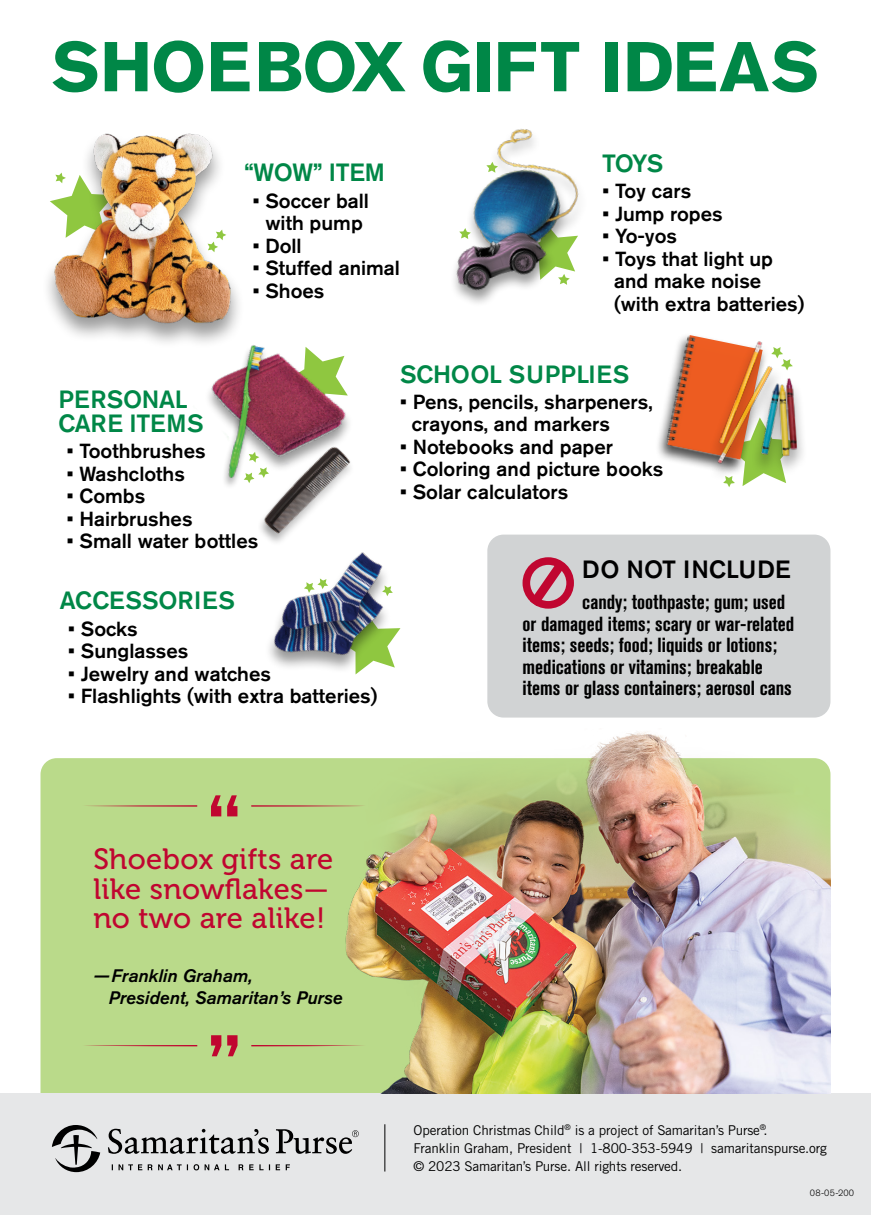
<style>
.page{position:relative;width:871px;height:1215px;background:#fff}
.page>*{position:absolute;margin:0;border:0;box-sizing:border-box;transform-origin:0 0}
.t1{font:700 69.75px "Akzidenz Grotesk BE";color:#008747}
.t2{font:29.25px/29.2px "Museo 500";letter-spacing:.01em;color:#c00630}
.t3{font:500 24.75px/24.8px "Akzidenz Grotesk BE";letter-spacing:-.01em;color:#008747}
.t4{font:500 24.75px "Akzidenz Grotesk BE";letter-spacing:.01em;color:#008747}
.t5{font:500 24.75px "Akzidenz Grotesk BE";color:#000}
.t6{font:500 20.25px/22.5px "Akzidenz Grotesk BE";color:#000}
.t7{font:700 condensed 20.25px/21.4px "Akzidenz Grotesk BE";color:#000}
.t8{font:italic 500 18px/22.5px "Akzidenz Grotesk BE";color:#000}
.t9{font:13.5px/18px "Trade Gothic LT Std";letter-spacing:-.01em;color:#000}
.t10{font:300 9px "Akzidenz Grotesk BE";letter-spacing:.01em;color:#000}
</style>
<div class="page">
<div style="left:40px;top:758px;width:272px;height:336px;background:#bada8a"></div>
<div style="left:0;top:1094px;width:871px;height:121px;background:#e6e7e8"></div>
<svg style="left:112px;top:1164px;width:178px;height:6px"></svg>
<svg style="left:52px;top:1125px;width:48px;height:47px"></svg>
<svg style="left:108px;top:1129px;width:251px;height:25px"></svg>
<hr style="left:384px;top:1124px;width:1px;height:48px;background:#000">
<svg style="left:211px;top:795px;width:26px;height:21px"></svg>
<svg style="left:83px;top:805px;width:114px;height:2px"></svg>
<hr style="left:251px;top:805px;width:115px;height:2px;background:#c00630;border-radius:50%">
<svg style="left:211px;top:1035px;width:26px;height:21px"></svg>
<svg style="left:251px;top:1045px;width:61px;height:1px"></svg>
<hr style="left:83px;top:1045px;width:114px;height:1px;background:#c00630;border-radius:50%">
<img style="left:312px;top:731px;width:518px;height:363px">
<img style="left:47px;top:133px;width:192px;height:206px">
<div style="left:487px;top:535px;width:343px;height:183px;background:#d1d3d4;border-radius:16px"></div>
<svg style="left:522px;top:557px;width:49px;height:52px"></svg>
<img style="left:471px;top:129px;width:108px;height:93px">
<img style="left:454px;top:213px;width:102px;height:90px">
<svg style="left:521px;top:222px;width:57px;height:63px"></svg>
<svg style="left:486px;top:162px;width:12px;height:11px"></svg>
<svg style="left:459px;top:228px;width:12px;height:11px"></svg>
<img style="left:260px;top:487px;width:74px;height:56px">
<img style="left:183px;top:328px;width:168px;height:159px">
<div style="left:222px;top:345px;width:47px;height:145px;background:#fff"></div>
<img style="left:193px;top:336px;width:101px;height:151px">
<svg style="left:244px;top:452px;width:25px;height:31px"></svg>
<div style="left:654px;top:333px;width:113px;height:142px;background:#000;opacity:.7"></div>
<img style="left:665px;top:335px;width:97px;height:128px">
<div style="left:750px;top:378px;width:58px;height:99px;background:#000;opacity:.4"></div>
<img style="left:784px;top:378px;width:13px;height:40px">
<div style="left:709px;top:365px;width:75px;height:117px;background:#000;opacity:.4"></div>
<img style="left:716px;top:370px;width:60px;height:97px">
<div style="left:708px;top:341px;width:63px;height:123px;background:#000;opacity:.4"></div>
<img style="left:714px;top:337px;width:51px;height:112px">
<svg style="left:771px;top:347px;width:22px;height:23px"></svg>
<img style="left:723px;top:418px;width:74px;height:69px">
<img style="left:284px;top:666px;width:111px;height:9px">
<img style="left:269px;top:552px;width:132px;height:114px">
<svg style="left:382px;top:586px;width:11px;height:10px"></svg>
<svg style="left:304px;top:578px;width:24px;height:15px"></svg>
<h1 class="t1" style="left:52px;top:27px;width:769px">SHOEBOX GIFT IDEAS</h1>
<p class="t3" style="left:244px;top:160px;width:142px">“WOW” ITEM</p>
<p class="t6" style="left:253px;top:189px;width:118px;text-align:center">• Soccer ball with pump</p>
<p class="t6" style="left:253px;top:234px;width:50px">• Doll</p>
<p class="t6" style="left:253px;top:256px;width:149px">• Stuffed animal</p>
<p class="t6" style="left:253px;top:279px;width:73px">• Shoes</p>
<p class="t3" style="left:602px;top:150px;width:63px">TOYS</p>
<p class="t6" style="left:602px;top:180px;width:90px">• Toy cars</p>
<p class="t6" style="left:602px;top:202px;width:122px">• Jump ropes</p>
<p class="t6" style="left:602px;top:225px;width:76px">• Yo-yos</p>
<p class="t6" style="left:614px;top:247px;width:192px;text-indent:-12px">• Toys that light up and make noise (with extra batteries)</p>
<p class="t3" style="left:58px;top:386px;width:147px">PERSONAL<br>CARE ITEMS</p>
<p class="t6" style="left:67px;top:440px;width:140px">• Toothbrushes</p>
<p class="t6" style="left:67px;top:462px;width:119px">• Washcloths</p>
<p class="t6" style="left:67px;top:485px;width:80px">• Combs</p>
<p class="t6" style="left:67px;top:507px;width:127px">• Hairbrushes</p>
<p class="t6" style="left:67px;top:530px;width:193px">• Small water bottles</p>
<p class="t4" style="left:400px;top:359px;width:231px">SCHOOL SUPPLIES</p>
<p class="t6" style="left:412px;top:390px;width:242px;text-indent:-12px">• Pens, pencils, sharpeners, crayons, and markers</p>
<p class="t6" style="left:400px;top:435px;width:214px">• Notebooks and paper</p>
<p class="t6" style="left:400px;top:458px;width:265px">• Coloring and picture books</p>
<p class="t6" style="left:400px;top:480px;width:170px">• Solar calculators</p>
<p class="t5" style="left:582px;top:554px;width:210px">DO NOT INCLUDE</p>
<p class="t4" style="left:60px;top:586px;width:177px">ACCESSORIES</p>
<p class="t7" style="left:522px;top:592px;width:273px;text-indent:60px">candy; toothpaste; gum; used or damaged items; scary or war-related items; seeds; food; liquids or lotions; medications or vitamins; breakable items or glass containers; aerosol cans</p>
<p class="t6" style="left:68px;top:617px;width:71px">• Socks</p>
<p class="t6" style="left:68px;top:640px;width:122px">• Sunglasses</p>
<p class="t6" style="left:68px;top:662px;width:204px">• Jewelry and watches</p>
<p class="t6" style="left:68px;top:685px;width:311px">• Flashlights (with extra batteries)</p>
<h2 class="t2" style="left:93px;top:845px;width:241px">Shoebox gifts are like snowflakes— no two are alike!</h2>
<p class="t8" style="left:109px;top:964px;width:235px;text-indent:-16px">—Franklin Graham,<br>President, Samaritan’s Purse</p>
<p class="t9" style="left:413px;top:1121px;width:415px">Operation Christmas Child<sup>®</sup> is a project of Samaritan’s Purse<sup>®</sup>.<br>Franklin Graham, President | 1-800-353-5949 | samaritanspurse.org © 2023 Samaritan’s Purse. All rights reserved.</p>
<p class="t10" style="left:809px;top:1188px;width:46px">08-05-200</p>
</div>
